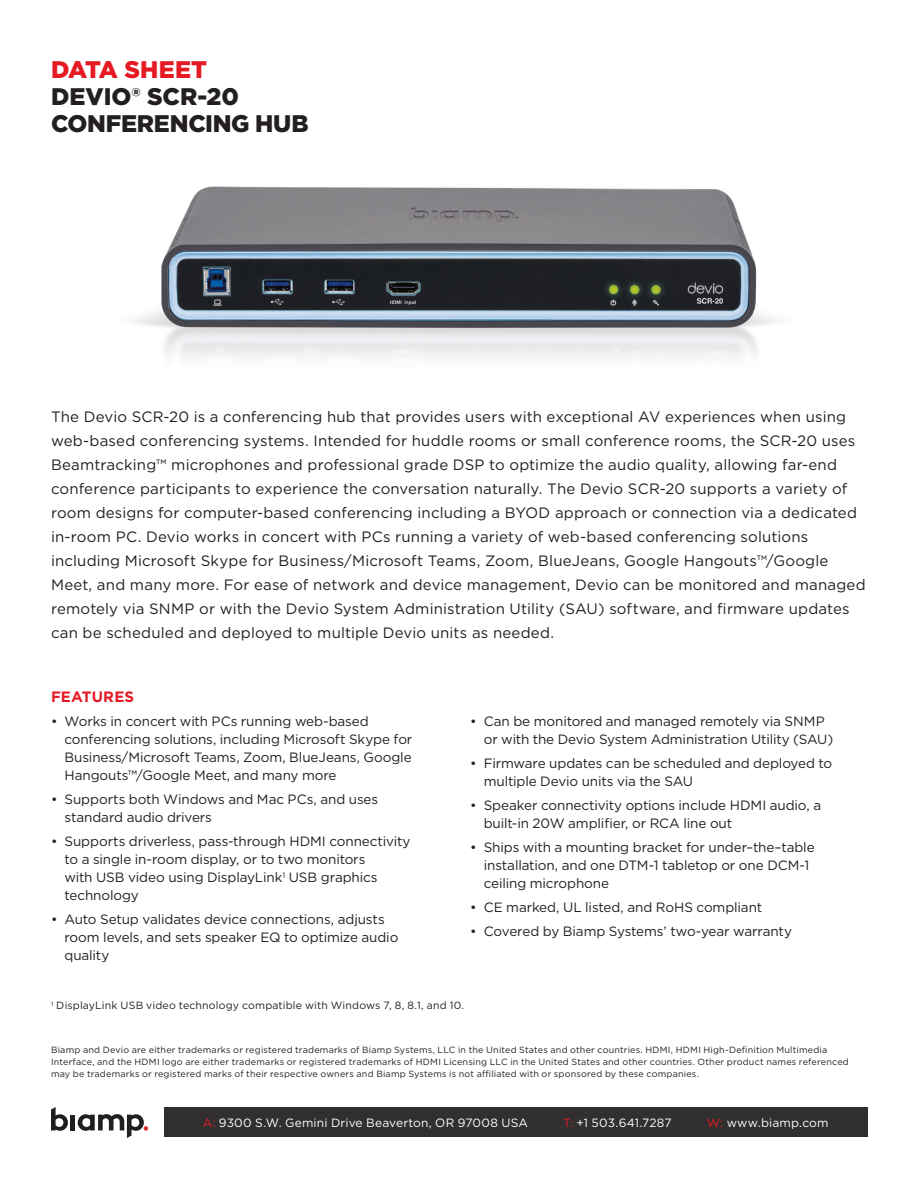
<style>
.page{position:relative;width:918px;height:1188px;background:#fff}
.page>*{position:absolute;margin:0;border:0;box-sizing:border-box;transform-origin:0 0}
.Head{font:900 24px "Gotham";letter-spacing:-.005em;color:#231f20}
.Head-2{font:900 24px "Gotham";color:#e51a23}
.Intro_Body{font:15px/24px "Gotham";letter-spacing:.01em;color:#231f20}
.subhead{font:700 15px "Gotham";letter-spacing:.01em;color:#e51a23}
.t1{font:13.5px/18px "Gotham";letter-spacing:-.01em;color:#231f20}
.t2{font:12px "Gotham";letter-spacing:.015em;color:#fff}
.BODY_COPY_BLK{font:10.5px "Gotham";letter-spacing:.015em;color:#231f20}
.BODY_COPY_BLK-2{font:9px/12px "Gotham";letter-spacing:.02em;color:#231f20}
.s1{color:#e51a23}
</style>
<div class="page">
<svg style="left:51px;top:1107px;width:17px;height:24px"></svg>
<hr style="left:71px;top:1115px;width:4px;height:15px;background:#211e1e">
<svg style="left:78px;top:1114px;width:70px;height:24px"></svg>
<div style="left:164px;top:1107px;width:704px;height:30px;background:#312f30"></div>
<img style="left:133px;top:186px;width:644px;height:172px">
<p class="Head-2" style="left:51px;top:53px;width:158px">DATA SHEET</p>
<p class="Head" style="left:51px;top:80px;width:190px">DEVIO® SCR-20</p>
<p class="Head" style="left:51px;top:107px;width:259px">CONFERENCING HUB</p>
<p class="Intro_Body" style="left:51px;top:404px;width:816px">The Devio SCR-20 is a conferencing hub that provides users with exceptional AV experiences when using web-based conferencing systems. Intended for huddle rooms or small conference rooms, the SCR-20 uses Beamtracking™ microphones and professional grade DSP to optimize the audio quality, allowing far-end conference participants to experience the conversation naturally. The Devio SCR-20 supports a variety of room designs for computer-based conferencing including a BYOD approach or connection via a dedicated in-room PC. Devio works in concert with PCs running a variety of web-based conferencing solutions including Microsoft Skype for Business/Microsoft Teams, Zoom, BlueJeans, Google Hangouts™/Google Meet, and many more. For ease of network and device management, Devio can be monitored and managed remotely via SNMP or with the Devio System Administration Utility (SAU) software, and firmware updates can be scheduled and deployed to multiple Devio units as needed.</p>
<p class="subhead" style="left:51px;top:687px;width:85px">FEATURES</p>
<p class="t1" style="left:64px;top:712px;width:349px;text-indent:-14px">• Works in concert with PCs running web-based conferencing solutions, including Microsoft Skype for Business/Microsoft Teams, Zoom, BlueJeans, Google Hangouts™/Google Meet, and many more</p>
<p class="t1" style="left:64px;top:790px;width:315px;text-indent:-14px">• Supports both Windows and Mac PCs, and uses standard audio drivers</p>
<p class="t1" style="left:64px;top:832px;width:348px;text-indent:-14px">• Supports driverless, pass-through HDMI connectivity to a single in-room display, or to two monitors<br>with USB video using DisplayLink<sup>1</sup> USB graphics technology</p>
<p class="t1" style="left:64px;top:910px;width:335px;text-indent:-14px">• Auto Setup validates device connections, adjusts room levels, and sets speaker EQ to optimize audio quality</p>
<p class="t1" style="left:484px;top:712px;width:351px;text-indent:-14px">• Can be monitored and managed remotely via SNMP or with the Devio System Administration Utility (SAU)</p>
<p class="t1" style="left:484px;top:754px;width:350px;text-indent:-14px">• Firmware updates can be scheduled and deployed to multiple Devio units via the SAU</p>
<p class="t1" style="left:484px;top:796px;width:339px;text-indent:-14px">• Speaker connectivity options include HDMI audio, a built-in 20W amplifier, or RCA line out</p>
<p class="t1" style="left:484px;top:838px;width:332px;text-indent:-14px">• Ships with a mounting bracket for under–the–table installation, and one DTM-1 tabletop or one DCM-1 ceiling microphone</p>
<p class="t1" style="left:470px;top:898px;width:293px">• CE marked, UL listed, and RoHS compliant</p>
<p class="t1" style="left:470px;top:922px;width:323px">• Covered by Biamp Systems’ two-year warranty</p>
<p class="BODY_COPY_BLK" style="left:51px;top:999px;width:415px"><sup>1</sup> DisplayLink USB video technology compatible with Windows 7, 8, 8.1, and 10.</p>
<p class="BODY_COPY_BLK-2" style="left:51px;top:1043px;width:799px">Biamp and Devio are either trademarks or registered trademarks of Biamp Systems, LLC in the United States and other countries. HDMI, HDMI High-Definition Multimedia<br>Interface, and the HDMI logo are either trademarks or registered trademarks of HDMI Licensing LLC in the United States and other countries. Other product names referenced may be trademarks or registered marks of their respective owners and Biamp Systems is not affiliated with or sponsored by these companies.</p>
<p class="t2" style="left:203px;top:1115px;width:327px"><span class="s1">A:</span> 9300 S.W. Gemini Drive Beaverton, OR 97008 USA</p>
<p class="t2" style="left:563px;top:1115px;width:110px"><span class="s1">T:</span> +1 503.641.7287</p>
<p class="t2" style="left:707px;top:1115px;width:123px"><span class="s1">W:</span> www.biamp.com</p>
</div>
